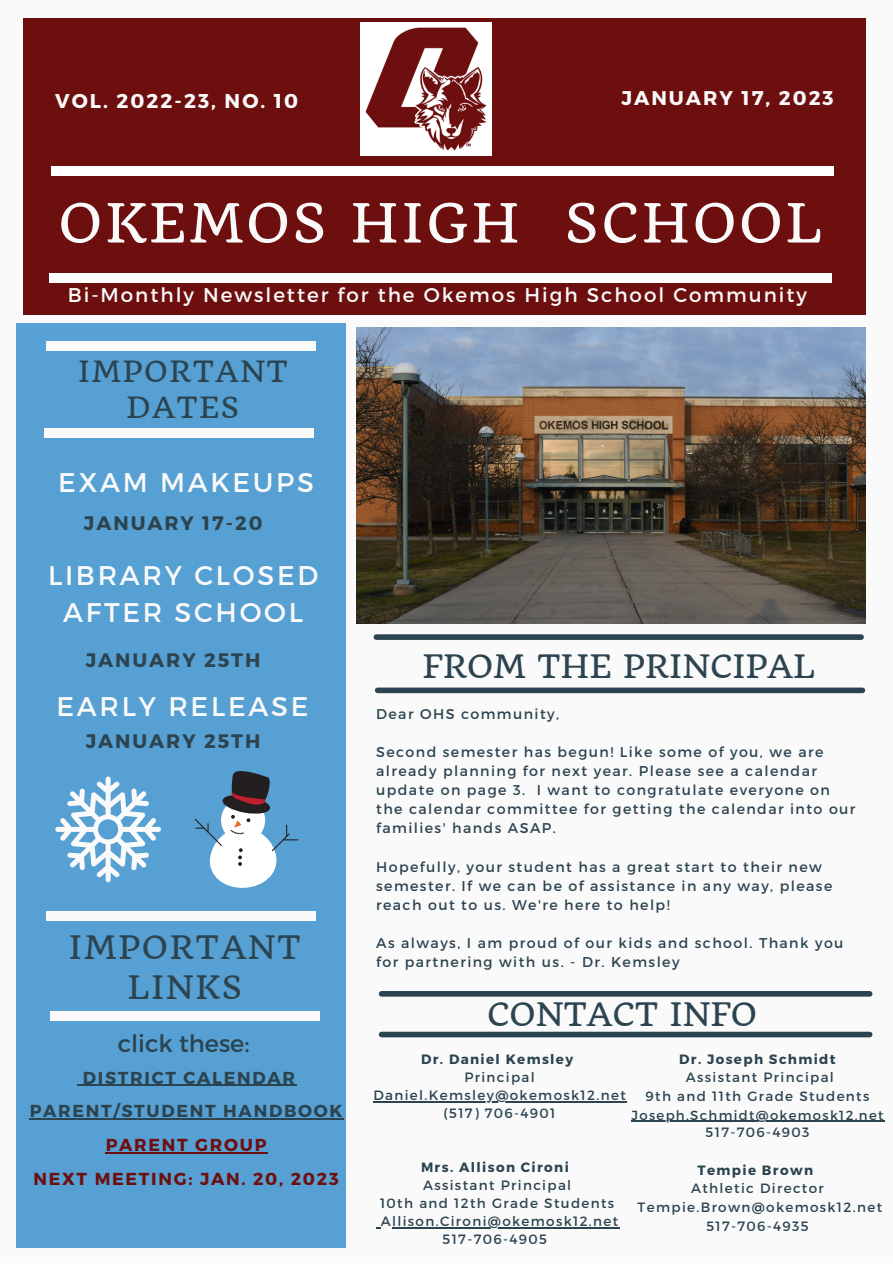
<style>
.page{position:relative;width:893px;height:1264px;background:#fff}
.page>*{position:absolute;margin:0;border:0;box-sizing:border-box;transform-origin:0 0}
.t1{font:52.65px "Quando";letter-spacing:.05em;color:#fafafa}
.t2{font:31.5px "Quando";color:#2c4450}
.t3{font:31.5px/39.3px "Quando";letter-spacing:.05em;color:#2c4450;text-align:center}
.t4{font:28.5px/36px "Quando";letter-spacing:.05em;color:#2c4450;text-align:center}
.t5{font:27px/37px "Montserrat";letter-spacing:.1em;color:#fafafa;text-align:center}
.t6{font:24px "Montserrat";color:#2c4450}
.t7{font:700 19.95px "Montserrat";letter-spacing:.1em;color:#fafafa}
.t8{font:19.8px "Montserrat";letter-spacing:.1em;color:#fafafa}
.t9{font:700 19.8px "Montserrat";letter-spacing:.1em;color:#fafafa}
.t10{font:700 19.5px "Montserrat";letter-spacing:.1em;color:#2c4450}
.t11{font:700 17.25px/33.8px "Montserrat";letter-spacing:.1em;color:#2c4450;text-align:center}
.t12{font:700 17.25px/33.8px "Montserrat";letter-spacing:.1em;color:#6d0f0f;text-align:center}
.t13{font:14.1px/19px "Montserrat";letter-spacing:.1em;color:#2c4450}
.t14{font:13.5px/18.8px "Montserrat";letter-spacing:.1em;color:#2c4450;text-align:center}
.t15{font:700 13.5px "Montserrat";letter-spacing:.1em;color:#2c4450}
.t16{font:13.2px "Montserrat";letter-spacing:.1em;color:#2c4450}
</style>
<div class="page">
<div style="left:0;top:0;width:892px;height:1262px;background:#fafafa"></div>
<div style="left:24px;top:19px;width:841px;height:295px;background:#6d0f0f"></div>
<div style="left:16px;top:323px;width:329px;height:924px;background:#57a0d3"></div>
<div style="left:51px;top:167px;width:782px;height:9px;background:#fff"></div>
<div style="left:49px;top:273px;width:782px;height:9px;background:#fff"></div>
<div style="left:46px;top:341px;width:270px;height:9px;background:#fafafa"></div>
<div style="left:44px;top:429px;width:270px;height:9px;background:#fafafa"></div>
<div style="left:46px;top:912px;width:270px;height:9px;background:#fafafa"></div>
<div style="left:50px;top:1011px;width:270px;height:9px;background:#fafafa"></div>
<div style="left:376px;top:634px;width:485px;height:6px;background:#2c4450"></div>
<div style="left:377px;top:687px;width:485px;height:6px;background:#2c4450"></div>
<div style="left:381px;top:991px;width:488px;height:5px;background:#2c4450"></div>
<div style="left:381px;top:1031px;width:488px;height:6px;background:#2c4450"></div>
<img style="left:356px;top:327px;width:508px;height:296px">
<img style="left:360px;top:23px;width:131px;height:132px">
<svg style="left:55px;top:776px;width:106px;height:106px"></svg>
<svg style="left:195px;top:771px;width:103px;height:116px"></svg>
<hr style="left:83px;top:1084px;width:214px;height:1px;background:#2c4450">
<hr style="left:30px;top:1118px;width:314px;height:1px;background:#2c4450">
<hr style="left:106px;top:1152px;width:162px;height:1px;background:#6d0f0f">
<hr style="left:373px;top:1101px;width:247px;height:1px;background:#2c4450">
<hr style="left:392px;top:1226px;width:227px;height:2px;background:#2c4450">
<hr style="left:631px;top:1120px;width:253px;height:1px;background:#2c4450">
<h3 class="t7" style="left:55px;top:88px;width:244px">VOL. 2022-23, NO. 10</h3>
<h3 class="t9" style="left:621px;top:85px;width:213px">JANUARY 17, 2023</h3>
<h1 class="t1" style="left:58px;top:190px;width:765px">OKEMOS HIGH SCHOOL</h1>
<h3 class="t8" style="left:68px;top:282px;width:740px">Bi-Monthly Newsletter for the Okemos High School Community</h3>
<h3 class="t4" style="left:78px;top:353px;width:211px">IMPORTANT<br>DATES</h3>
<h3 class="t5" style="left:58px;top:462px;width:257px">EXAM MAKEUPS</h3>
<h3 class="t10" style="left:84px;top:510px;width:180px">JANUARY 17-20</h3>
<h3 class="t5" style="left:48px;top:556px;width:272px">LIBRARY CLOSED<br>AFTER SCHOOL</h3>
<h3 class="t10" style="left:86px;top:647px;width:176px">JANUARY 25TH</h3>
<h3 class="t5" style="left:56px;top:686px;width:253px">EARLY RELEASE</h3>
<h3 class="t10" style="left:86px;top:728px;width:176px">JANUARY 25TH</h3>
<h2 class="t3" style="left:69px;top:928px;width:233px">IMPORTANT<br>LINKS</h2>
<h3 class="t6" style="left:118px;top:1028px;width:133px">click these:</h3>
<p class="t11" style="left:30px;top:1059px;width:314px">DISTRICT CALENDAR<br>PARENT/STUDENT HANDBOOK</p>
<p class="t12" style="left:33px;top:1127px;width:307px">PARENT GROUP<br>NEXT MEETING: JAN. 20, 2023</p>
<h2 class="t2" style="left:422px;top:646px;width:394px">FROM THE PRINCIPAL</h2>
<p class="t13" style="left:376px;top:703px;width:184px">Dear OHS community,</p>
<p class="t13" style="left:376px;top:741px;width:481px">Second semester has begun! Like some of you, we are already planning for next year. Please see a calendar update on page 3. I want to congratulate everyone on the calendar committee for getting the calendar into our families' hands ASAP.</p>
<p class="t13" style="left:376px;top:856px;width:457px">Hopefully, your student has a great start to their new semester. If we can be of assistance in any way, please reach out to us. We're here to help!</p>
<p class="t13" style="left:376px;top:932px;width:469px">As always, I am proud of our kids and school. Thank you for partnering with us. - Dr. Kemsley</p>
<h2 class="t2" style="left:487px;top:994px;width:271px">CONTACT INFO</h2>
<p class="t15" style="left:421px;top:1050px;width:154px">Dr. Daniel Kemsley</p>
<p class="t14" style="left:373px;top:1067px;width:254px;line-height:18px">Principal<br>Daniel.Kemsley@okemosk12.net (517) 706-4901</p>
<p class="t15" style="left:679px;top:1050px;width:158px">Dr. Joseph Schmidt</p>
<p class="t14" style="left:645px;top:1067px;width:225px">Assistant Principal<br>9th and 11th Grade Students</p>
<p class="t16" style="left:631px;top:1106px;width:253px">Joseph.Schmidt@okemosk12.net</p>
<p class="t14" style="left:705px;top:1122px;width:105px">517-706-4903</p>
<p class="t15" style="left:697px;top:1161px;width:117px">Tempie Brown</p>
<p class="t14" style="left:637px;top:1178px;width:246px">Athletic Director<br>Tempie.Brown@okemosk12.net<br>517-706-4935</p>
<p class="t15" style="left:421px;top:1158px;width:149px">Mrs. Allison Cironi</p>
<p class="t14" style="left:423px;top:1174px;width:150px">Assistant Principal</p>
<p class="t14" style="left:380px;top:1192px;width:236px">10th and 12th Grade Students</p>
<p class="t14" style="left:381px;top:1210px;width:239px">Allison.Cironi@okemosk12.net</p>
<p class="t14" style="left:442px;top:1228px;width:106px">517-706-4905</p>
</div>
